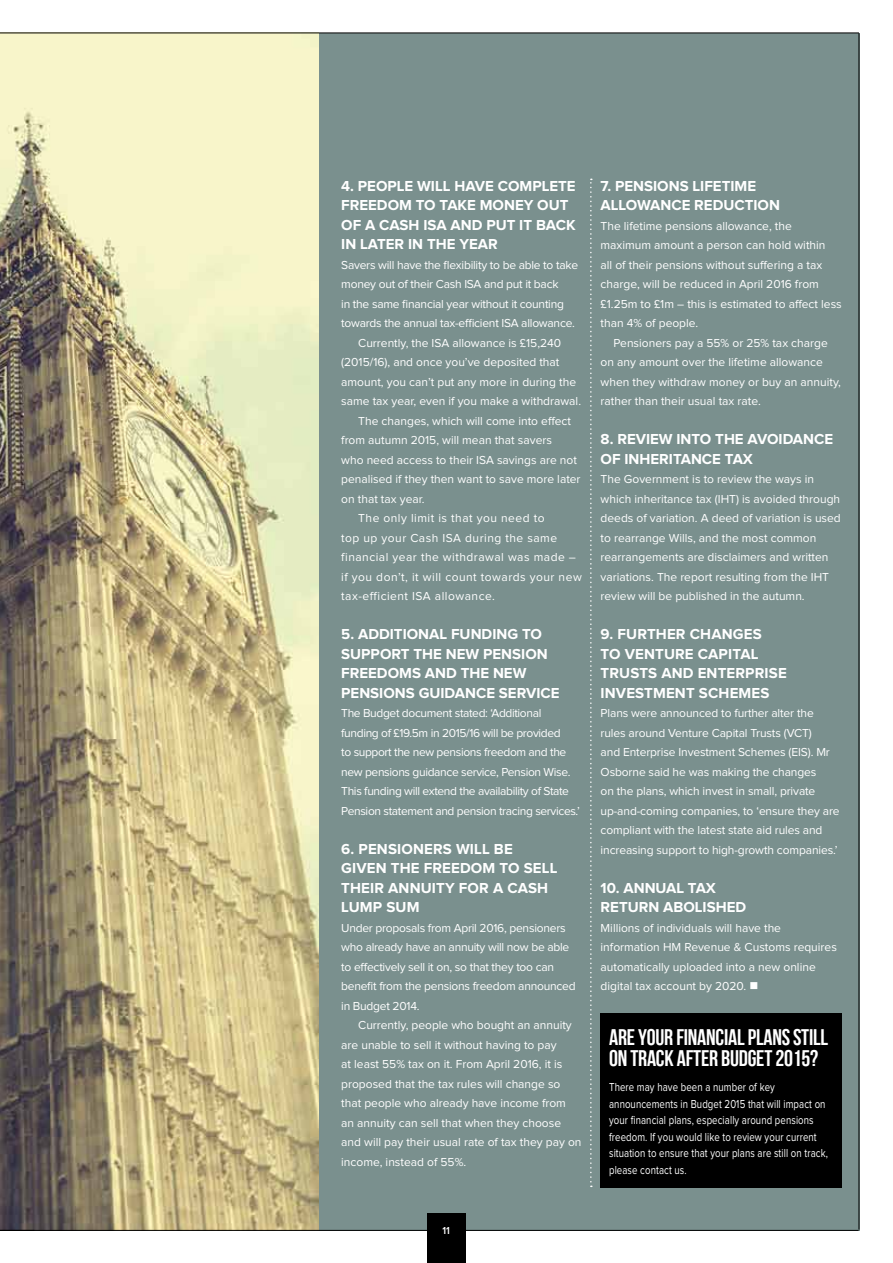
<style>
.page{position:relative;width:893px;height:1263px;background:#fff}
.page>*{position:absolute;margin:0;border:0;box-sizing:border-box;transform-origin:0 0}
.t1{font:22.5px/21px "Bebas Neue";letter-spacing:-.01em;color:#fff}
.t2{font:700 15px/19.5px "Proxima Nova";color:#fff}
.t3{font:12px/19.5px "Proxima Nova";color:#fff}
.t4{font:12px/19.5px "Proxima Nova";letter-spacing:-.02em;color:#fff}
.t5{font:12px/19.5px "Proxima Nova";letter-spacing:-.03em;color:#fff}
.t6{font:12px/16.5px "Proxima Nova";color:#fff;scale:.8 1}
.t7{font:12px "Proxima Nova";letter-spacing:.04em;color:#fff}
.t8{font:600 10.5px "Proxima Nova Cond";color:#fff}
</style>
<div class="page">
<div style="left:278px;top:33px;width:581px;height:1198px;background:#7a908e"></div>
<img style="left:0;top:34px;width:319px;height:1196px">
<hr style="left:0;top:33px;width:859px;height:1px;background:#000">
<hr style="left:0;top:1230px;width:859px;height:1px;background:#000">
<div style="left:427px;top:1213px;width:38px;height:50px;background:#000"></div>
<hr style="left:859px;top:33px;width:1px;height:1196px;background:#000">
<div style="left:601px;top:1013px;width:241px;height:174px;background:#000"></div>
<svg style="left:590px;top:179px;width:2px;height:1008px"></svg>
<p class="t2" style="left:341px;top:176px;width:236px">4. PEOPLE WILL HAVE COMPLETE<br>FREEDOM TO TAKE MONEY OUT<br>OF A CASH ISA</p>
<p class="t2" style="left:341px;top:215px;width:236px;text-indent:109px">AND PUT IT BACK<br>IN LATER IN THE YEAR</p>
<p class="t4" style="left:341px;top:255px;width:238px">Savers will have the flexibility to be able to take</p>
<p class="t4" style="left:341px;top:275px;width:219px">money out of their Cash ISA and put it back</p>
<p class="t4" style="left:341px;top:294px;width:224px">in the same financial year without it counting</p>
<p class="t4" style="left:341px;top:314px;width:235px">towards the annual tax-efficient ISA allowance.</p>
<p class="t3" style="left:358px;top:333px;width:204px">Currently, the ISA allowance is £15,240</p>
<p class="t3" style="left:341px;top:353px;width:220px">(2015/16), and once you’ve deposited that</p>
<p class="t3" style="left:341px;top:372px;width:236px">amount, you can’t put any more in during the</p>
<p class="t3" style="left:341px;top:392px;width:241px">same tax year, even if you make a withdrawal.</p>
<p class="t3" style="left:358px;top:411px;width:214px">The changes, which will come into effect</p>
<p class="t3" style="left:341px;top:431px;width:212px">from autumn 2015, will mean that savers</p>
<p class="t3" style="left:341px;top:450px;width:237px">who need access to their ISA savings are not</p>
<p class="t3" style="left:341px;top:470px;width:241px">penalised if they then want to save more later</p>
<p class="t3" style="left:341px;top:489px;width:85px">on that tax year.</p>
<p class="t7" style="left:358px;top:513px;width:188px">The only limit is that you need to</p>
<p class="t7" style="left:341px;top:532px;width:217px">top up your Cash ISA during the same</p>
<p class="t7" style="left:341px;top:552px;width:236px">financial year the withdrawal was made –</p>
<p class="t7" style="left:341px;top:571px;width:242px">if you don’t, it will count towards your new</p>
<p class="t7" style="left:341px;top:591px;width:155px">tax-efficient ISA allowance.</p>
<p class="t2" style="left:341px;top:625px;width:220px">5. ADDITIONAL FUNDING TO<br>SUPPORT THE NEW PENSION<br>FREEDOMS AND THE NEW<br>PENSIONS GUIDANCE SERVICE</p>
<p class="t5" style="left:341px;top:704px;width:240px">The Budget document stated: ‘Additional funding of £19.5m in 2015/16 will be provided<br>to support the new pensions freedom and the new pensions guidance service, Pension Wise.<br>This funding will extend the availability of State Pension statement and pension tracing services.’</p>
<p class="t2" style="left:341px;top:839px;width:218px">6. PENSIONERS WILL BE<br>GIVEN THE FREEDOM TO SELL<br>THEIR ANNUITY FOR A CASH<br>LUMP SUM</p>
<p class="t4" style="left:341px;top:918px;width:236px">Under proposals from April 2016, pensioners who already have an annuity will now be able to effectively sell it on, so that they too can benefit from the pensions freedom announced in Budget 2014.</p>
<p class="t3" style="left:341px;top:1016px;width:242px;text-indent:17px">Currently, people who bought an annuity are unable to sell it without having to pay<br>at least 55% tax on it. From April 2016, it is proposed that the tax rules will change so that people who already have income from an annuity can sell that when they choose and will pay their usual rate of tax they pay on income, instead of 55%.</p>
<p class="t2" style="left:601px;top:176px;width:181px">7. PENSIONS LIFETIME<br>ALLOWANCE REDUCTION</p>
<p class="t3" style="left:601px;top:216px;width:243px">The lifetime pensions allowance, the maximum amount a person can hold within<br>all of their pensions without suffering a tax charge, will be reduced in April 2016 from £1.25m to £1m – this is estimated to affect less than 4% of people.</p>
<p class="t3" style="left:601px;top:333px;width:242px;text-indent:13px">Pensioners pay a 55% or 25% tax charge on any amount over the lifetime allowance when they withdraw money or buy an annuity, rather than their usual tax rate.</p>
<p class="t2" style="left:601px;top:430px;width:234px">8. REVIEW INTO THE AVOIDANCE<br>OF INHERITANCE TAX</p>
<p class="t3" style="left:601px;top:470px;width:242px">The Government is to review the ways in which inheritance tax (IHT) is avoided through deeds of variation. A deed of variation is used to rearrange Wills, and the most common rearrangements are disclaimers and written variations. The report resulting from the IHT review will be published in the autumn.</p>
<p class="t2" style="left:601px;top:625px;width:188px">9. FURTHER CHANGES<br>TO VENTURE CAPITAL<br>TRUSTS AND ENTERPRISE<br>INVESTMENT SCHEMES</p>
<p class="t3" style="left:601px;top:704px;width:241px">Plans were announced to further alter the rules around Venture Capital Trusts (VCT)<br>and Enterprise Investment Schemes (EIS). Mr Osborne said he was making the changes<br>on the plans, which invest in small, private up-and-coming companies, to ‘ensure they are compliant with the latest state aid rules and increasing support to high-growth companies.’</p>
<p class="t2" style="left:601px;top:878px;width:147px">10. ANNUAL TAX<br>RETURN ABOLISHED</p>
<p class="t3" style="left:601px;top:918px;width:238px">Millions of individuals will have the information HM Revenue &amp; Customs requires automatically uploaded into a new online digital tax account by 2020. ■</p>
<h1 class="t1" style="left:609px;top:1026px;width:220px">ARE YOUR FINANCIAL PLANS STILL<br>ON TRACK AFTER BUDGET 2015?</h1>
<p class="t6" style="left:609px;top:1079px;width:275px">There may have been a number of key announcements in Budget 2015 that will impact on your financial plans, especially around pensions freedom. If you would like to review your current situation to ensure that your plans are still on track, please contact us.</p>
<p class="t8" style="left:442px;top:1225px;width:9px">11</p>
</div>
